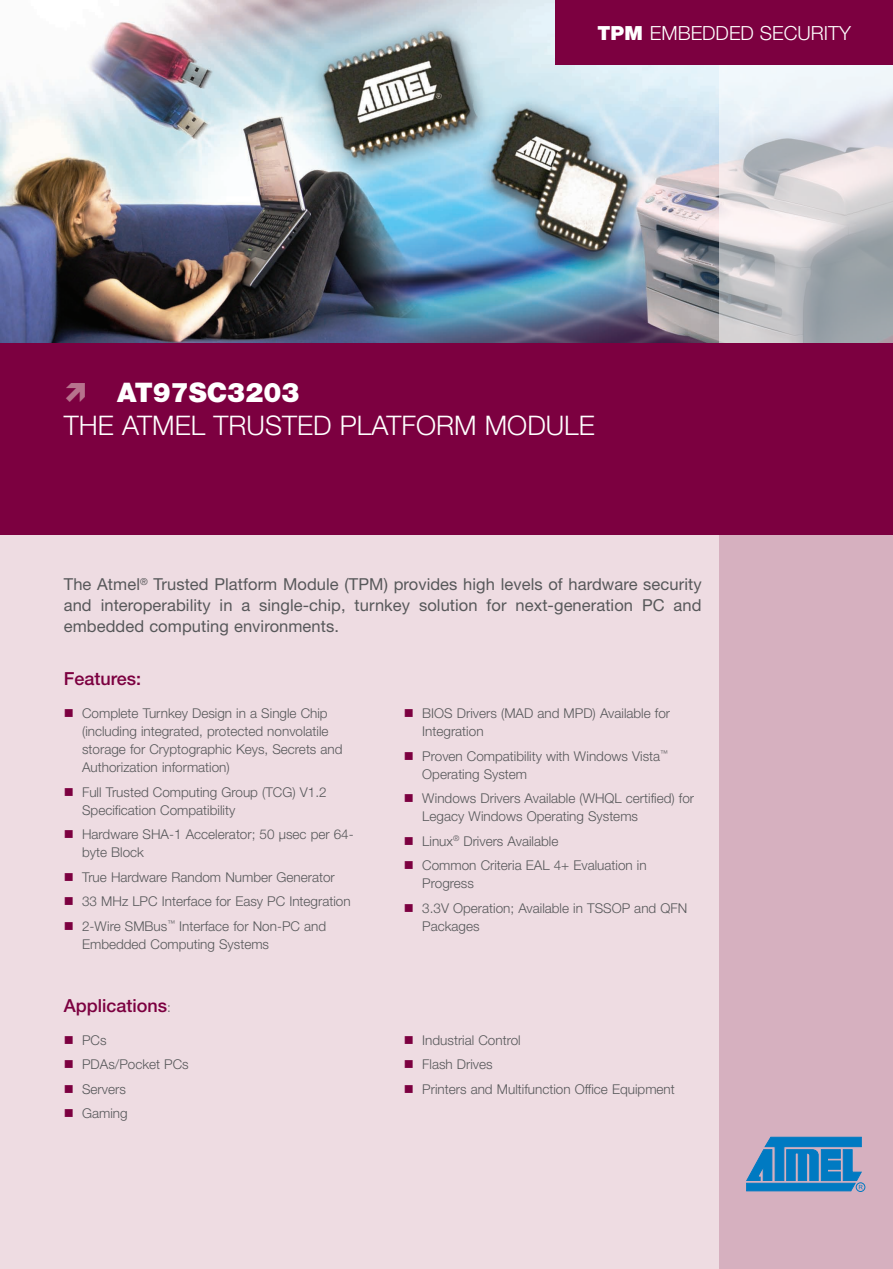
<style>
.page{position:relative;width:893px;height:1269px;background:#fff}
.page>*{position:absolute;margin:0;border:0;box-sizing:border-box;transform-origin:0 0}
.t1{font:300 27px "Helvetica Neue";color:#fff}
.t2{font:900 27px "Helvetica Neue";color:#fff}
.t3{font:300 19.5px "Helvetica Neue";color:#fff}
.t4{font:500 18px "Helvetica Neue";color:#7c0040}
.t5{font:16.5px/21px "Helvetica Neue";letter-spacing:.005em;color:#57585a;text-align:justify}
.t6{font:300 13.5px/18px "Helvetica Neue";color:#57585a}
.s1{font-weight:900}
.s2{color:#7c0040}
.s3{font-weight:300;font-size:13.5px;color:#57585a}
</style>
<div class="page">
<div style="left:0;top:3px;width:893px;height:1266px;background:#eedce2"></div>
<img style="left:0;top:0;width:719px;height:343px">
<svg style="left:719px;top:65px;width:174px;height:278px;background:#cdcfd3"></svg>
<div style="left:719px;top:441px;width:174px;height:828px;background:#d6b0bf"></div>
<div style="left:0;top:343px;width:893px;height:192px;background:#7c0040"></div>
<div style="left:555px;top:0;width:338px;height:65px;background:#7c0040"></div>
<div style="left:856px;top:1182px;width:9px;height:10px;border:1px solid #007ac2;border-radius:50%"></div>
<svg style="left:746px;top:1137px;width:117px;height:55px"></svg>
<p class="t3" style="left:598px;top:21px;width:78px"><span class="s1">TPM</span> Embedded</p>
<p class="t3" style="left:760px;top:21px;width:25px">Security</p>
<p class="t2" style="left:117px;top:377px;width:184px">AT97SC3203</p>
<p class="t1" style="left:64px;top:409px;width:92px">The Atmel</p>
<p class="t1" style="left:214px;top:409px;width:33px">Trusted</p>
<p class="t1" style="left:340px;top:409px;width:35px">Platform</p>
<p class="t1" style="left:485px;top:409px;width:41px">Module</p>
<p class="t5" style="left:64px;top:573px;width:639px">The Atmel<sup>®</sup> Trusted Platform Module (TPM) provides high levels of hardware security and interoperability in a single-chip, turnkey solution for next-generation PC and embedded computing environments.</p>
<p class="t4" style="left:64px;top:668px;width:79px">Features:</p>
<p class="t6" style="left:82px;top:704px;width:262px;text-indent:-18px"><span class="s2">■</span> Complete Turnkey Design in a Single Chip (including integrated, protected nonvolatile storage for Cryptographic Keys, Secrets and Authorization information)</p>
<p class="t6" style="left:82px;top:783px;width:246px;text-indent:-18px"><span class="s2">■</span> Full Trusted Computing Group (TCG) V1.2<br>Specification Compatibility</p>
<p class="t6" style="left:82px;top:825px;width:273px;text-indent:-18px"><span class="s2">■</span> Hardware SHA-1 Accelerator; 50 µsec per 64- byte Block</p>
<p class="t6" style="left:64px;top:868px;width:272px"><span class="s2">■</span> True Hardware Random Number Generator</p>
<p class="t6" style="left:64px;top:892px;width:288px"><span class="s2">■</span> 33 MHz LPC Interface for Easy PC Integration</p>
<p class="t6" style="left:82px;top:917px;width:246px;text-indent:-18px"><span class="s2">■</span> 2-Wire SMBus<sup>™</sup> Interface for Non-PC and<br>Embedded Computing Systems</p>
<p class="t4" style="left:64px;top:995px;width:109px">Applications<span class="s3">:</span></p>
<p class="t6" style="left:64px;top:1031px;width:44px"><span class="s2">■</span> PCs</p>
<p class="t6" style="left:64px;top:1055px;width:126px"><span class="s2">■</span> PDAs/Pocket PCs</p>
<p class="t6" style="left:64px;top:1080px;width:64px"><span class="s2">■</span> Servers</p>
<p class="t6" style="left:64px;top:1104px;width:65px"><span class="s2">■</span> Gaming</p>
<p class="t6" style="left:422px;top:704px;width:249px;text-indent:-18px"><span class="s2">■</span> BIOS Drivers (MAD and MPD) Available for<br>Integration</p>
<p class="t6" style="left:422px;top:747px;width:247px;text-indent:-18px"><span class="s2">■</span> Proven Compatibility with Windows Vista<sup>™<br></sup>Operating System</p>
<p class="t6" style="left:422px;top:789px;width:273px;text-indent:-18px"><span class="s2">■</span> Windows Drivers Available (WHQL certified) for<br>Legacy Windows Operating Systems</p>
<p class="t6" style="left:404px;top:832px;width:156px"><span class="s2">■</span> Linux<sup>®</sup> Drivers Available</p>
<p class="t6" style="left:422px;top:856px;width:226px;text-indent:-18px"><span class="s2">■</span> Common Criteria EAL 4+ Evaluation in<br>Progress</p>
<p class="t6" style="left:422px;top:899px;width:266px;text-indent:-18px"><span class="s2">■</span> 3.3V Operation; Available in TSSOP and QFN<br>Packages</p>
<p class="t6" style="left:404px;top:1031px;width:118px"><span class="s2">■</span> Industrial Control</p>
<p class="t6" style="left:404px;top:1055px;width:90px"><span class="s2">■</span> Flash Drives</p>
<p class="t6" style="left:404px;top:1080px;width:272px"><span class="s2">■</span> Printers and Multifunction Office Equipment</p>
</div>
